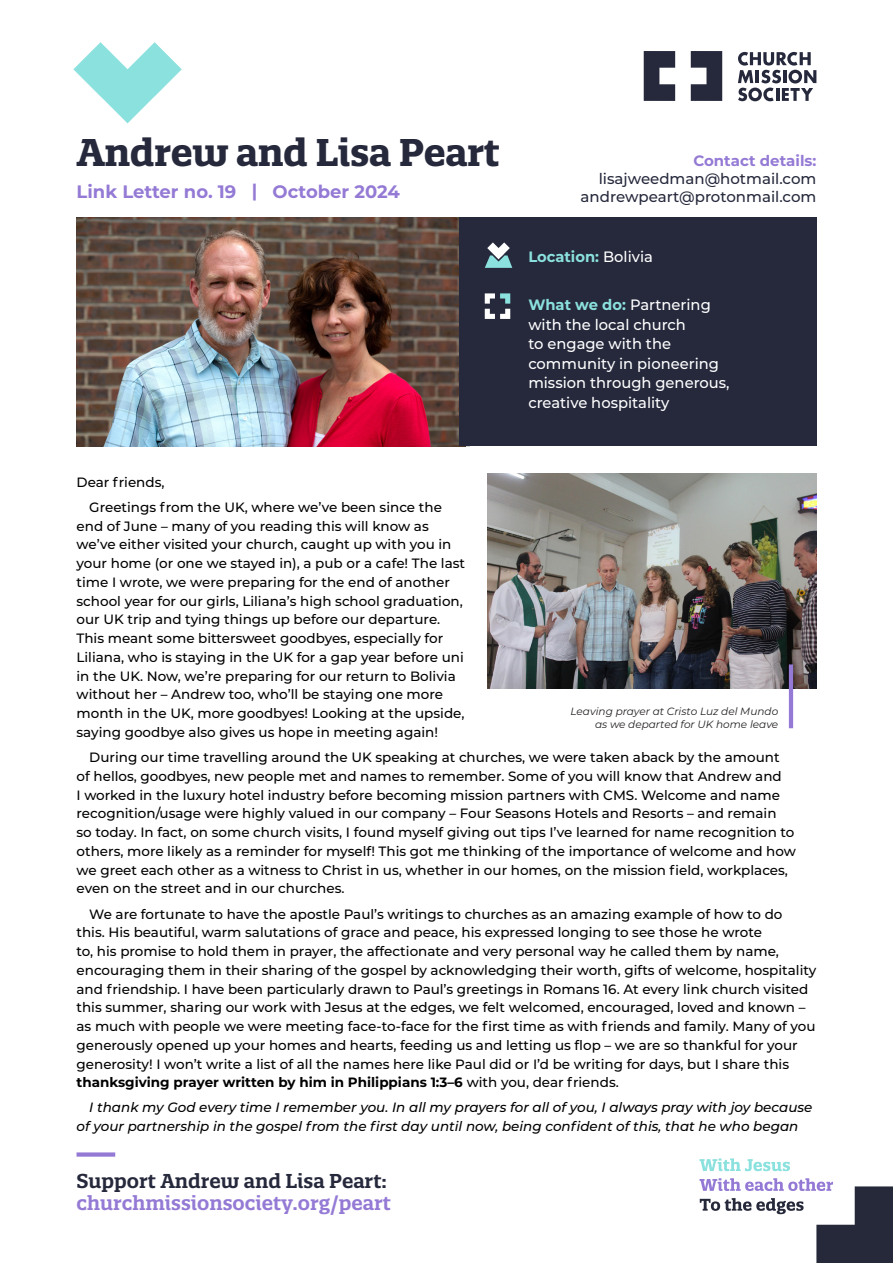
<style>
.page{position:relative;width:893px;height:1263px;background:#fff}
.page>*{position:absolute;margin:0;border:0;box-sizing:border-box;transform-origin:0 0}
.t1{font:700 37.5px "Quatro Slab";letter-spacing:-.01em;color:#26293c}
.t2{font:600 19.5px "Quatro Slab";color:#947ad5}
.t3{font:600 19.5px "Quatro Slab";color:#26293c}
.t4{font:700 18px "Montserrat";color:#947ad5}
.t5{font:500 15px/19.5px "Montserrat";color:#fff}
.t6{font:500 15px/18px "Montserrat";color:#26293c;text-align:right}
.t7{font:700 15px "Montserrat";color:#8be1de}
.t8{font:700 15px "Montserrat";color:#947ad5}
.t9{font:500 13.5px/18.8px "Montserrat";color:#000}
.t10{font:italic 500 13.5px/18.8px "Montserrat";color:#000}
.t11{font:italic 10.5px/13.5px "Montserrat";color:#231f20;text-align:right}
.s1{font-weight:500;color:#fff}
.s2{font-weight:700;color:#8be1de}
.s3{font-weight:700}
</style>
<div class="page">
<img style="left:487px;top:474px;width:329px;height:215px">
<hr style="left:789px;top:664px;width:4px;height:64px;background:#947ad5">
<img style="left:77px;top:218px;width:382px;height:228px">
<div style="left:459px;top:217px;width:357px;height:229px;background:#26293c"></div>
<svg style="left:73px;top:42px;width:109px;height:81px"></svg>
<svg style="left:691px;top:51px;width:31px;height:50px"></svg>
<svg style="left:644px;top:51px;width:31px;height:50px"></svg>
<svg style="left:738px;top:52px;width:78px;height:49px"></svg>
<svg style="left:485px;top:242px;width:27px;height:26px"></svg>
<svg style="left:485px;top:293px;width:25px;height:26px"></svg>
<div style="left:77px;top:1152px;width:38px;height:5px;background:#947ad5"></div>
<svg style="left:699px;top:1158px;width:91px;height:13px"></svg>
<svg style="left:699px;top:1178px;width:194px;height:85px"></svg>
<h1 class="t1" style="left:77px;top:129px;width:425px">Andrew and Lisa Peart</h1>
<h3 class="t4" style="left:77px;top:179px;width:325px">Link Letter no. 19 | October 2024</h3>
<p class="t8" style="left:693px;top:150px;width:125px">Contact details:</p>
<p class="t6" style="left:581px;top:169px;width:237px">lisajweedman@hotmail.com andrewpeart@protonmail.com</p>
<p class="t7" style="left:528px;top:246px;width:126px">Location: <span class="s1">Bolivia</span></p>
<p class="t5" style="left:528px;top:294px;width:203px"><span class="s2">What we do:</span> Partnering with the local church<br>to engage with the community in pioneering mission through generous, creative hospitality</p>
<p class="t9" style="left:89px;top:469px;width:354px;line-height:25px;text-indent:-13px">Dear friends,<br>Greetings from the UK, where we’ve been since the</p>
<p class="t9" style="left:77px;top:516px;width:390px">end of June – many of you reading this will know as we’ve either visited your church, caught up with you in your home (or one we stayed in), a pub or a cafe! The last time I wrote, we were preparing for the end of another school year for our girls, Liliana’s high school graduation, our UK trip and tying things up before our departure.<br>This meant some bittersweet goodbyes, especially for Liliana, who is staying in the UK for a gap year before uni in the UK. Now, we’re preparing for our return to Bolivia without her – Andrew too, who’ll be staying one more month in the UK, more goodbyes! Looking at the upside, saying goodbye also gives us hope in meeting again!</p>
<p class="t9" style="left:77px;top:747px;width:721px;text-indent:13px">During our time travelling around the UK speaking at churches, we were taken aback by the amount of hellos, goodbyes, new people met and names to remember. Some of you will know that Andrew and<br>I worked in the luxury hotel industry before becoming mission partners with CMS. Welcome and name recognition/usage were highly valued in our company – Four Seasons Hotels and Resorts – and remain<br>so today. In fact, on some church visits, I found myself giving out tips I’ve learned for name recognition to others, more likely as a reminder for myself! This got me thinking of the importance of welcome and how we greet each other as a witness to Christ in us, whether in our homes, on the mission field, workplaces, even on the street and in our churches.</p>
<p class="t9" style="left:77px;top:904px;width:741px;text-indent:13px">We are fortunate to have the apostle Paul’s writings to churches as an amazing example of how to do<br>this. His beautiful, warm salutations of grace and peace, his expressed longing to see those he wrote<br>to, his promise to hold them in prayer, the affectionate and very personal way he called them by name, encouraging them in their sharing of the gospel by acknowledging their worth, gifts of welcome, hospitality and friendship. I have been particularly drawn to Paul’s greetings in Romans 16. At every link church visited this summer, sharing our work with Jesus at the edges, we felt welcomed, encouraged, loved and known – as much with people we were meeting face-to-face for the first time as with friends and family. Many of you generously opened up your homes and hearts, feeding us and letting us flop – we are so thankful for your generosity! I won’t write a list of all the names here like Paul did or I’d be writing for days, but I share this <span class="s3">thanksgiving prayer written by him in Philippians 1:3–6</span> with you, dear friends.</p>
<p class="t10" style="left:77px;top:1098px;width:737px;text-indent:13px">I thank my God every time I remember you. In all my prayers for all of you, I always pray with joy because of your partnership in the gospel from the first day until now, being confident of this, that he who began</p>
<p class="t11" style="left:570px;top:704px;width:209px">Leaving prayer at Cristo Luz del Mundo as we departed for UK home leave</p>
<h2 class="t3" style="left:77px;top:1168px;width:312px">Support Andrew and Lisa Peart:</h2>
<h2 class="t2" style="left:77px;top:1191px;width:316px">churchmissionsociety.org/peart</h2>
</div>
